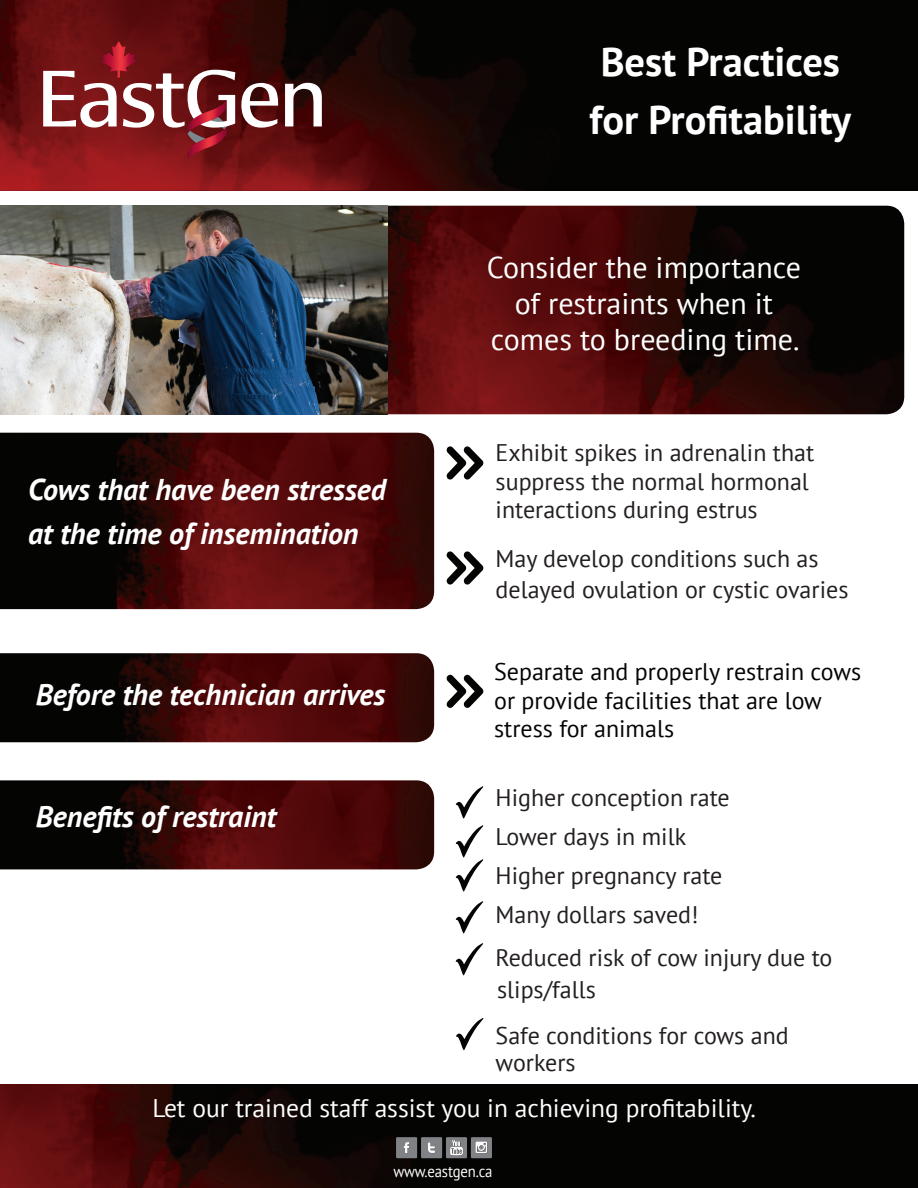
<style>
.page{position:relative;width:918px;height:1188px;background:#fff}
.page>*{position:absolute;margin:0;border:0;box-sizing:border-box;transform-origin:0 0}
.t1{font:700 40.5px/58.5px "PT Sans";color:#fff}
.t2{font:italic 700 30px/44.2px "PT Sans";color:#fff}
.t3{font:30px/36px "PT Sans";color:#fff;text-align:center}
.t4{font:25.5px "PT Sans";color:#fff}
.t5{font:24px/39px "PT Sans";color:#231f20}
.t6{font:24px/28.8px "PT Sans";color:#040503}
.t7{font:16.2px "PT Sans";letter-spacing:-.01em;color:#fff;scale:.91 1}
</style>
<div class="page">
<img style="left:0;top:433px;width:434px;height:176px">
<img style="left:0;top:0;width:918px;height:190px">
<svg style="left:241px;top:83px;width:37px;height:45px"></svg>
<svg style="left:285px;top:83px;width:37px;height:43px"></svg>
<svg style="left:43px;top:41px;width:192px;height:119px"></svg>
<img style="left:388px;top:206px;width:516px;height:208px">
<img style="left:0;top:206px;width:388px;height:208px">
<img style="left:0;top:1084px;width:918px;height:104px">
<svg style="left:446px;top:551px;width:37px;height:34px"></svg>
<svg style="left:446px;top:674px;width:37px;height:34px"></svg>
<img style="left:0;top:653px;width:434px;height:89px">
<svg style="left:446px;top:446px;width:37px;height:34px"></svg>
<img style="left:0;top:780px;width:434px;height:89px">
<svg style="left:456px;top:786px;width:27px;height:32px"></svg>
<svg style="left:456px;top:825px;width:27px;height:66px"></svg>
<svg style="left:456px;top:901px;width:27px;height:32px"></svg>
<svg style="left:456px;top:943px;width:27px;height:32px"></svg>
<svg style="left:456px;top:1018px;width:28px;height:32px"></svg>
<div style="left:396px;top:1137px;width:21px;height:21px;background:#808285"></div>
<svg style="left:404px;top:1142px;width:6px;height:11px"></svg>
<div style="left:421px;top:1137px;width:21px;height:21px;background:#808285"></div>
<svg style="left:428px;top:1142px;width:7px;height:11px"></svg>
<div style="left:446px;top:1137px;width:21px;height:21px;background:#808285"></div>
<svg style="left:450px;top:1140px;width:13px;height:16px"></svg>
<div style="left:471px;top:1137px;width:21px;height:21px;background:#808285"></div>
<svg style="left:476px;top:1142px;width:12px;height:12px"></svg>
<h1 class="t1" style="left:590px;top:31px;width:263px">Best Practices for Profitability</h1>
<p class="t2" style="left:28px;top:467px;width:360px">Cows that have been stressed at the time of insemination</p>
<p class="t2" style="left:36px;top:672px;width:351px">Before the technician arrives</p>
<p class="t2" style="left:36px;top:794px;width:242px">Benefits of restraint</p>
<p class="t3" style="left:487px;top:249px;width:316px">Consider the importance of restraints when it comes to breeding time.</p>
<p class="t5" style="left:496px;top:437px;width:320px;line-height:28.8px">Exhibit spikes in adrenalin that suppress the normal hormonal interactions during estrus</p>
<p class="t5" style="left:496px;top:543px;width:354px;line-height:30.6px">May develop conditions such as delayed ovulation or cystic ovaries</p>
<p class="t6" style="left:494px;top:656px;width:369px">Separate and properly restrain cows or provide facilities that are low stress for animals</p>
<p class="t5" style="left:496px;top:777px;width:236px">Higher conception rate<br>Lower days in milk<br>Higher pregnancy rate<br>Many dollars saved!</p>
<p class="t5" style="left:496px;top:938px;width:338px">Reduced risk of cow injury due to</p>
<p class="t5" style="left:497px;top:969px;width:100px">slips/falls</p>
<p class="t5" style="left:496px;top:1022px;width:295px;line-height:27px">Safe conditions for cows and workers</p>
<p class="t4" style="left:152px;top:1092px;width:605px">Let our trained staff assist you in achieving profitability.</p>
<p class="t7" style="left:393px;top:1161px;width:111px">www.eastgen.ca</p>
</div>
